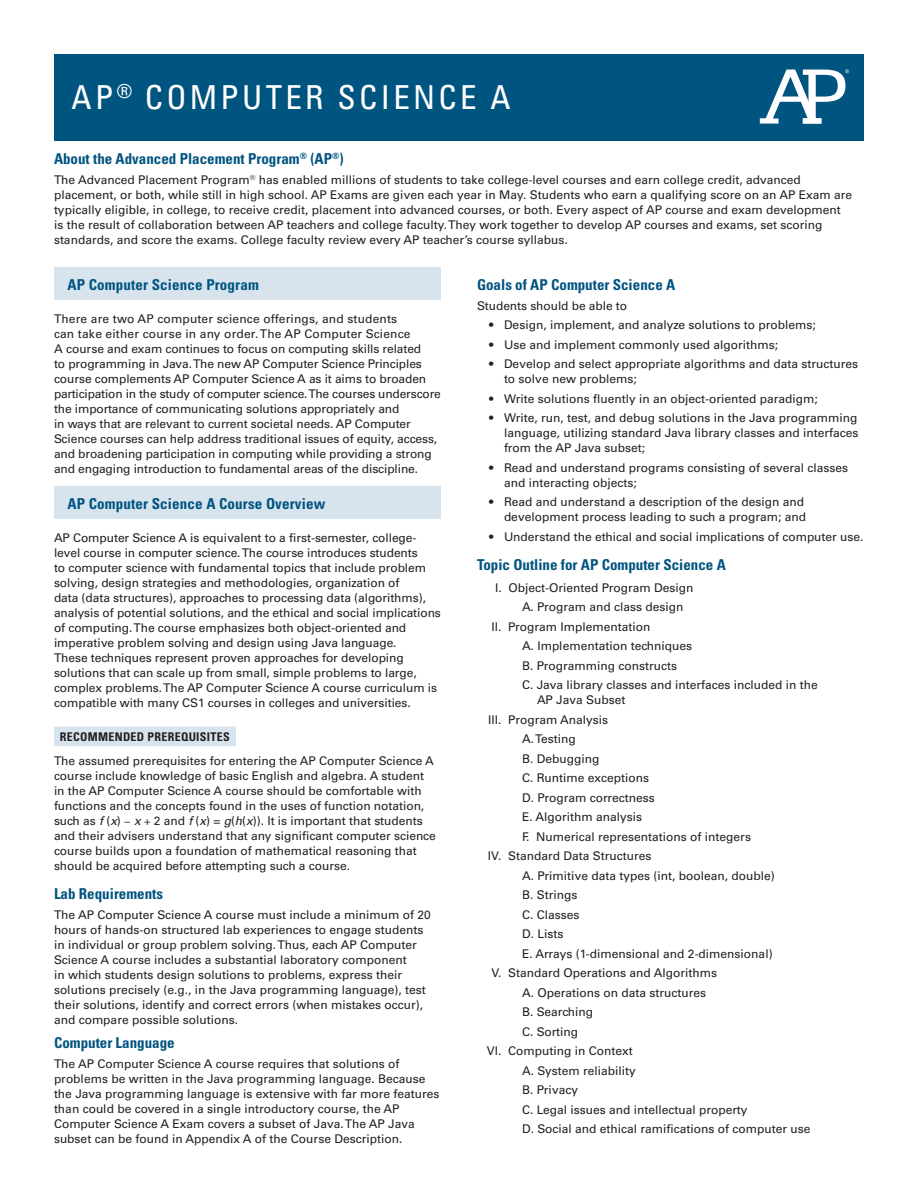
<style>
.page{position:relative;width:918px;height:1188px;background:#fff}
.page>*{position:absolute;margin:0;border:0;box-sizing:border-box;transform-origin:0 0}
.t1{font:condensed 33px "Univers LT Std";letter-spacing:.1em;color:#fff}
.t2{font:700 condensed 15px "Univers LT Std";color:#005480}
.t3{font:12px/15px "Univers LT Std";color:#231f20}
.t4{font:700 condensed 12px "Univers LT Std";letter-spacing:.025em;color:#231f20}
.s1{font-style:italic}
</style>
<div class="page">
<div style="left:54px;top:54px;width:810px;height:87px;background:#005480"></div>
<svg style="left:760px;top:69px;width:89px;height:55px"></svg>
<div style="left:54px;top:267px;width:387px;height:33px;background:#d7e4ee"></div>
<div style="left:54px;top:486px;width:387px;height:33px;background:#d7e4ee"></div>
<div style="left:54px;top:727px;width:182px;height:19px;background:#d7e4ee"></div>
<h1 class="t1" style="left:72px;top:77px;width:441px">AP<sup>®</sup> COMPUTER SCIENCE A</h1>
<p class="t2" style="left:54px;top:150px;width:291px">About the Advanced Placement Program<sup>®</sup> (AP<sup>®</sup>)</p>
<p class="t3" style="left:54px;top:172px;width:800px">The Advanced Placement Program<sup>®</sup> has enabled millions of students to take college-level courses and earn college credit, advanced placement, or both, while still in high school. AP Exams are given each year in May. Students who earn a qualifying score on an AP Exam are typically eligible, in college, to receive credit, placement into advanced courses, or both. Every aspect of AP course and exam development is the result of collaboration between AP teachers and college faculty. They work together to develop AP courses and exams, set scoring standards, and score the exams. College faculty review every AP teacher’s course syllabus.</p>
<p class="t2" style="left:68px;top:276px;width:193px">AP Computer Science Program</p>
<p class="t3" style="left:54px;top:311px;width:388px">There are two AP computer science offerings, and students<br>can take either course in any order. The AP Computer Science<br>A course and exam continues to focus on computing skills related<br>to programming in Java. The new AP Computer Science Principles course complements AP Computer Science A as it aims to broaden participation in the study of computer science. The courses underscore the importance of communicating solutions appropriately and<br>in ways that are relevant to current societal needs. AP Computer Science courses can help address traditional issues of equity, access, and broadening participation in computing while providing a strong and engaging introduction to fundamental areas of the discipline.</p>
<p class="t2" style="left:68px;top:495px;width:259px">AP Computer Science A Course Overview</p>
<p class="t3" style="left:54px;top:530px;width:388px">AP Computer Science A is equivalent to a first-semester, college&shy;level course in computer science. The course introduces students<br>to computer science with fundamental topics that include problem solving, design strategies and methodologies, organization of<br>data (data structures), approaches to processing data (algorithms), analysis of potential solutions, and the ethical and social implications of computing. The course emphasizes both object-oriented and imperative problem solving and design using Java language.<br>These techniques represent proven approaches for developing solutions that can scale up from small, simple problems to large, complex problems. The AP Computer Science A course curriculum is compatible with many CS1 courses in colleges and universities.</p>
<p class="t4" style="left:60px;top:729px;width:171px">RECOMMENDED PREREQUISITES</p>
<p class="t3" style="left:54px;top:753px;width:383px">The assumed prerequisites for entering the AP Computer Science A course include knowledge of basic English and algebra. A student in the AP Computer Science A course should be comfortable with functions and the concepts found in the uses of function notation, such as <span class="s1">f</span> (<span class="s1">x</span>) <span class="s1">x</span> 2 and <span class="s1">f</span> (<span class="s1">x</span>) = <span class="s1">g</span>(<span class="s1">h</span>(<span class="s1">x</span>)). It is important that students and their advisers understand that any significant computer science course builds upon a foundation of mathematical reasoning that should be acquired before attempting such a course.</p>
<p class="t2" style="left:54px;top:885px;width:111px">Lab Requirements</p>
<p class="t3" style="left:54px;top:907px;width:378px">The AP Computer Science A course must include a minimum of 20 hours of hands-on structured lab experiences to engage students in individual or group problem solving. Thus, each AP Computer Science A course includes a substantial laboratory component<br>in which students design solutions to problems, express their solutions precisely (e.g., in the Java programming language), test their solutions, identify and correct errors (when mistakes occur), and compare possible solutions.</p>
<p class="t2" style="left:54px;top:1034px;width:122px">Computer Language</p>
<p class="t3" style="left:54px;top:1056px;width:387px">The AP Computer Science A course requires that solutions of problems be written in the Java programming language. Because the Java programming language is extensive with far more features than could be covered in a single introductory course, the AP Computer Science A Exam covers a subset of Java. The AP Java subset can be found in Appendix A of the Course Description.</p>
<p class="t2" style="left:477px;top:276px;width:200px">Goals of AP Computer Science A</p>
<p class="t3" style="left:477px;top:298px;width:152px">Students should be able to</p>
<p class="t3" style="left:489px;top:317px;width:328px">• Design, implement, and analyze solutions to problems;</p>
<p class="t3" style="left:489px;top:337px;width:291px">• Use and implement commonly used algorithms;</p>
<p class="t3" style="left:504px;top:356px;width:356px;text-indent:-15px">• Develop and select appropriate algorithms and data structures to solve new problems;</p>
<p class="t3" style="left:489px;top:391px;width:330px">• Write solutions fluently in an object-oriented paradigm;</p>
<p class="t3" style="left:504px;top:410px;width:356px;text-align:justify;text-indent:-15px">• Write, run, test, and debug solutions in the Java programming language, utilizing standard Java library classes and interfaces from the AP Java subset;</p>
<p class="t3" style="left:504px;top:460px;width:346px;text-indent:-15px">• Read and understand programs consisting of several classes and interacting objects;</p>
<p class="t3" style="left:489px;top:494px;width:319px;text-align:right">• Read and understand a description of the design and development process leading to such a program; and</p>
<p class="t3" style="left:489px;top:529px;width:376px">• Understand the ethical and social implications of computer use.</p>
<p class="t2" style="left:477px;top:555px;width:250px">Topic Outline for AP Computer Science A</p>
<p class="t3" style="left:495px;top:580px;width:200px">I. Object-Oriented Program Design</p>
<p class="t3" style="left:522px;top:599px;width:163px">A. Program and class design</p>
<p class="t3" style="left:492px;top:619px;width:161px">II. Program Implementation</p>
<p class="t3" style="left:522px;top:638px;width:172px">A. Implementation techniques</p>
<p class="t3" style="left:522px;top:658px;width:157px">B. Programming constructs</p>
<p class="t3" style="left:522px;top:677px;width:297px">C. Java library classes and interfaces included in the</p>
<p class="t3" style="left:537px;top:692px;width:90px">AP Java Subset</p>
<p class="t3" style="left:488px;top:712px;width:121px">III. Program Analysis</p>
<p class="t3" style="left:522px;top:731px;width:55px">A. Testing</p>
<p class="t3" style="left:522px;top:751px;width:79px">B. Debugging</p>
<p class="t3" style="left:522px;top:770px;width:129px">C. Runtime exceptions</p>
<p class="t3" style="left:522px;top:790px;width:134px">D. Program correctness</p>
<p class="t3" style="left:522px;top:809px;width:122px">E. Algorithm analysis</p>
<p class="t3" style="left:522px;top:829px;width:231px">F. Numerical representations of integers</p>
<p class="t3" style="left:488px;top:848px;width:165px">IV. Standard Data Structures</p>
<p class="t3" style="left:522px;top:868px;width:254px">A. Primitive data types (int, boolean, double)</p>
<p class="t3" style="left:522px;top:887px;width:57px">B. Strings</p>
<p class="t3" style="left:522px;top:907px;width:59px">C. Classes</p>
<p class="t3" style="left:522px;top:926px;width:43px">D. Lists</p>
<p class="t3" style="left:522px;top:946px;width:252px">E. Arrays (1-dimensional and 2-dimensional)</p>
<p class="t3" style="left:491px;top:965px;width:227px">V. Standard Operations and Algorithms</p>
<p class="t3" style="left:522px;top:985px;width:186px">A. Operations on data structures</p>
<p class="t3" style="left:522px;top:1004px;width:73px">B. Searching</p>
<p class="t3" style="left:522px;top:1024px;width:58px">C. Sorting</p>
<p class="t3" style="left:487px;top:1043px;width:148px">VI. Computing in Context</p>
<p class="t3" style="left:522px;top:1063px;width:115px">A. System reliability</p>
<p class="t3" style="left:522px;top:1082px;width:58px">B. Privacy</p>
<p class="t3" style="left:522px;top:1102px;width:227px">C. Legal issues and intellectual property</p>
<p class="t3" style="left:522px;top:1121px;width:290px">D. Social and ethical ramifications of computer use</p>
</div>
